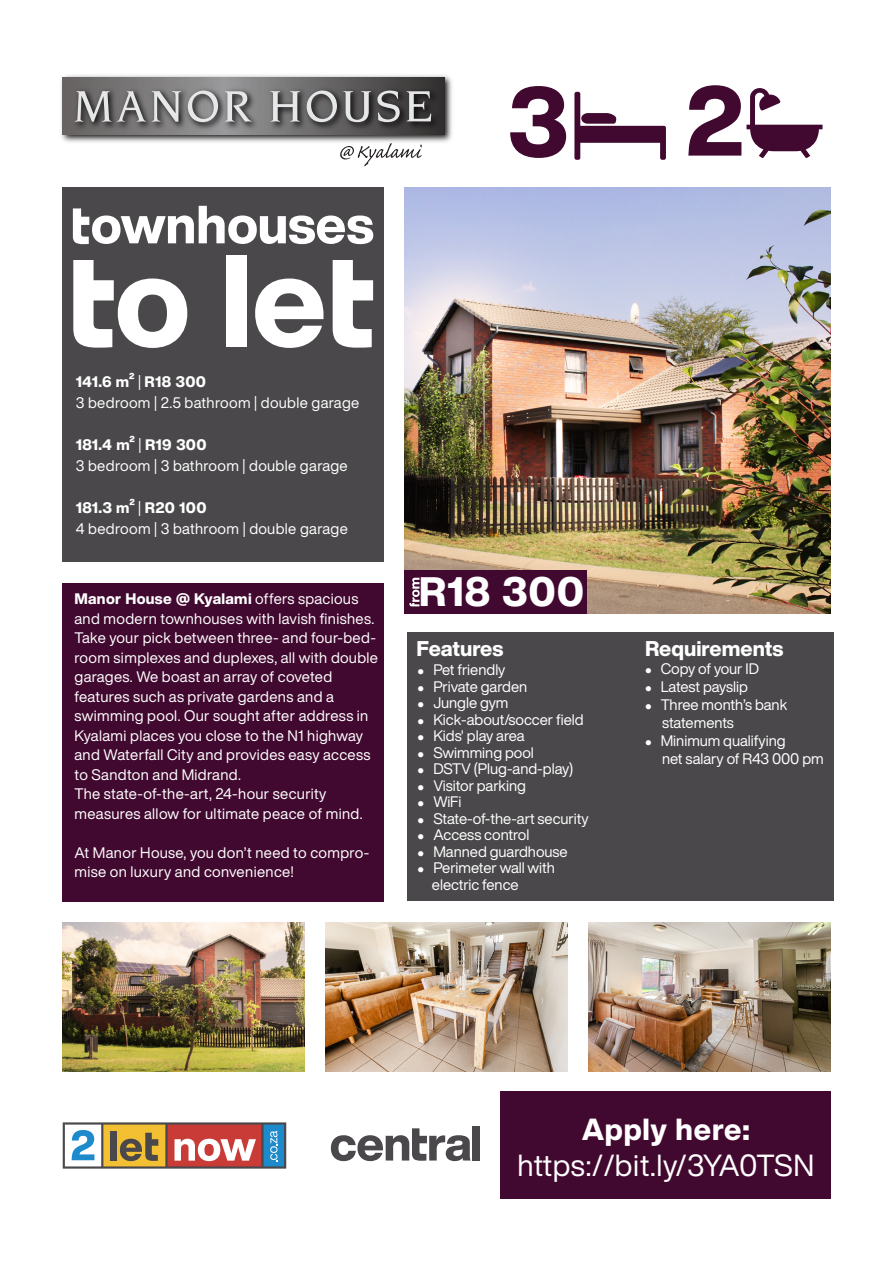
<style>
.page{position:relative;width:893px;height:1263px;background:#fff}
.page>*{position:absolute;margin:0;border:0;box-sizing:border-box;transform-origin:0 0}
.t1{font:800 96.6px "Helvetica Now Display";color:#420930}
.t2{font:800 40.95px "Raleway";color:#edf0e7}
.t3{font:800 40.5px "Helvetica Now Display";letter-spacing:.02em;color:#fff}
.t4{font:30px "Helvetica Now Display";letter-spacing:.005em;color:#fff}
.t5{font:800 30px "Helvetica Now Display";letter-spacing:.025em;color:#fff}
.t6{font:800 21px "Helvetica Now Display";color:#fff}
.t7{font:700 17.4px "Raleway";letter-spacing:.36em;color:#edf0e7}
.t8{font:15px/19.5px "Helvetica Now Display";letter-spacing:.015em;color:#fff}
.t9{font:15px "Helvetica Now Display";letter-spacing:-.01em;color:#fff}
.t10{font:15px/18px "Helvetica Now Display";letter-spacing:-.005em;color:#fff}
.s1{font-weight:800}
</style>
<div class="page">
<img style="left:404px;top:187px;width:426px;height:427px">
<div style="left:63px;top:583px;width:321px;height:318px;background:#420930"></div>
<div style="left:407px;top:633px;width:427px;height:268px;background:#4a484a"></div>
<div style="left:500px;top:1091px;width:330px;height:108px;background:#420930"></div>
<div style="left:63px;top:187px;width:321px;height:375px;background:#4a484a"></div>
<svg style="left:63px;top:1122px;width:223px;height:46px"></svg>
<div style="left:472px;top:1126px;width:8px;height:34px;background:#4a484a"></div>
<svg style="left:331px;top:1128px;width:140px;height:33px"></svg>
<div style="left:404px;top:570px;width:182px;height:44px;background:#420930"></div>
<svg style="left:409px;top:578px;width:11px;height:28px"></svg>
<svg style="left:574px;top:92px;width:92px;height:68px"></svg>
<svg style="left:746px;top:88px;width:76px;height:70px"></svg>
<div style="left:226px;top:255px;width:20px;height:91px;background:#fff"></div>
<svg style="left:255px;top:278px;width:68px;height:70px"></svg>
<svg style="left:73px;top:260px;width:114px;height:88px"></svg>
<svg style="left:333px;top:260px;width:40px;height:88px"></svg>
<svg style="left:73px;top:206px;width:300px;height:38px"></svg>
<img style="left:63px;top:923px;width:242px;height:148px">
<img style="left:325px;top:923px;width:243px;height:148px">
<img style="left:588px;top:923px;width:242px;height:148px">
<img style="left:61px;top:75px;width:391px;height:68px">
<svg style="left:63px;top:78px;width:381px;height:56px;background:#6c6a6b"></svg>
<img style="left:69px;top:85px;width:373px;height:48px">
<svg style="left:75px;top:91px;width:71px;height:31px;background:#858384"></svg>
<svg style="left:152px;top:91px;width:29px;height:31px"></svg>
<svg style="left:188px;top:91px;width:30px;height:31px"></svg>
<svg style="left:225px;top:91px;width:26px;height:31px"></svg>
<svg style="left:271px;top:91px;width:29px;height:31px"></svg>
<svg style="left:307px;top:91px;width:30px;height:31px"></svg>
<svg style="left:343px;top:91px;width:28px;height:31px"></svg>
<svg style="left:377px;top:91px;width:23px;height:31px"></svg>
<svg style="left:407px;top:91px;width:24px;height:30px"></svg>
<svg style="left:340px;top:143px;width:82px;height:23px"></svg>
<h1 class="t1" style="left:507px;top:55px;width:239px">3 2</h1>
<p class="t8" style="left:76px;top:371px;width:285px;line-height:21px"><span class="s1">141.6 m2</span> | <span class="s1">R18 300<br></span>3 bedroom | 2.5 bathroom | double garage</p>
<p class="t8" style="left:76px;top:434px;width:273px;line-height:21px"><span class="s1">181.4 m2</span> | <span class="s1">R19 300<br></span>3 bedroom | 3 bathroom | double garage</p>
<p class="t8" style="left:76px;top:497px;width:273px;line-height:21px"><span class="s1">181.3 m2</span> | <span class="s1">R20 100<br></span>4 bedroom | 3 bathroom | double garage</p>
<p class="t8" style="left:74px;top:589px;width:305px"><span class="s1">Manor House @ Kyalami</span> offers spacious and modern townhouses with lavish finishes.<br>Take your pick between three- and four-bed&shy;room simplexes and duplexes, all with double garages. We boast an array of coveted features such as private gardens and a swimming pool. Our sought after address in Kyalami places you close to the N1 highway and Waterfall City and provides easy access to Sandton and Midrand.<br>The state-of-the-art, 24-hour security measures allow for ultimate peace of mind.</p>
<p class="t8" style="left:74px;top:842px;width:296px">At Manor House, you don’t need to compro&shy;mise on luxury and convenience!</p>
<h3 class="t3" style="left:419px;top:564px;width:167px">R18 300</h3>
<h3 class="t6" style="left:416px;top:634px;width:88px">Features</h3>
<p class="t9" style="left:418px;top:659px;width:89px">● Pet friendly</p>
<p class="t9" style="left:418px;top:676px;width:111px">● Private garden</p>
<p class="t8" style="left:418px;top:693px;width:92px">● Jungle gym</p>
<p class="t8" style="left:418px;top:709px;width:168px">● Kick-about/soccer field</p>
<p class="t8" style="left:418px;top:726px;width:109px">● Kids' play area</p>
<p class="t8" style="left:418px;top:742px;width:118px">● Swimming pool</p>
<p class="t8" style="left:418px;top:759px;width:157px">● DSTV (Plug-and-play)</p>
<p class="t8" style="left:418px;top:775px;width:110px">● Visitor parking</p>
<p class="t8" style="left:418px;top:792px;width:45px">● WiFi</p>
<p class="t8" style="left:418px;top:808px;width:172px">● State-of-the-art security</p>
<p class="t8" style="left:418px;top:825px;width:113px">● Access control</p>
<p class="t8" style="left:418px;top:841px;width:152px">● Manned guardhouse</p>
<p class="t8" style="left:432px;top:859px;width:125px;line-height:16.5px;text-indent:-14px">● Perimeter wall with electric fence</p>
<h3 class="t6" style="left:645px;top:634px;width:140px">Requirements</h3>
<p class="t9" style="left:645px;top:658px;width:115px">● Copy of your ID</p>
<p class="t9" style="left:645px;top:676px;width:104px">● Latest payslip</p>
<p class="t10" style="left:662px;top:696px;width:127px;text-indent:-17px">● Three month’s bank statements</p>
<p class="t8" style="left:662px;top:732px;width:163px;line-height:18px;text-indent:-17px">● Minimum qualifying<br>net salary of R43 000 pm</p>
<p class="t7" style="left:538px;top:1110px;width:137px">CALL NOW</p>
<h2 class="t2" style="left:536px;top:1130px;width:245px">000-000000</h2>
<h3 class="t5" style="left:582px;top:1108px;width:169px">Apply here:</h3>
<h3 class="t4" style="left:517px;top:1144px;width:298px">https://bit.ly/3YA0TSN</h3>
</div>
